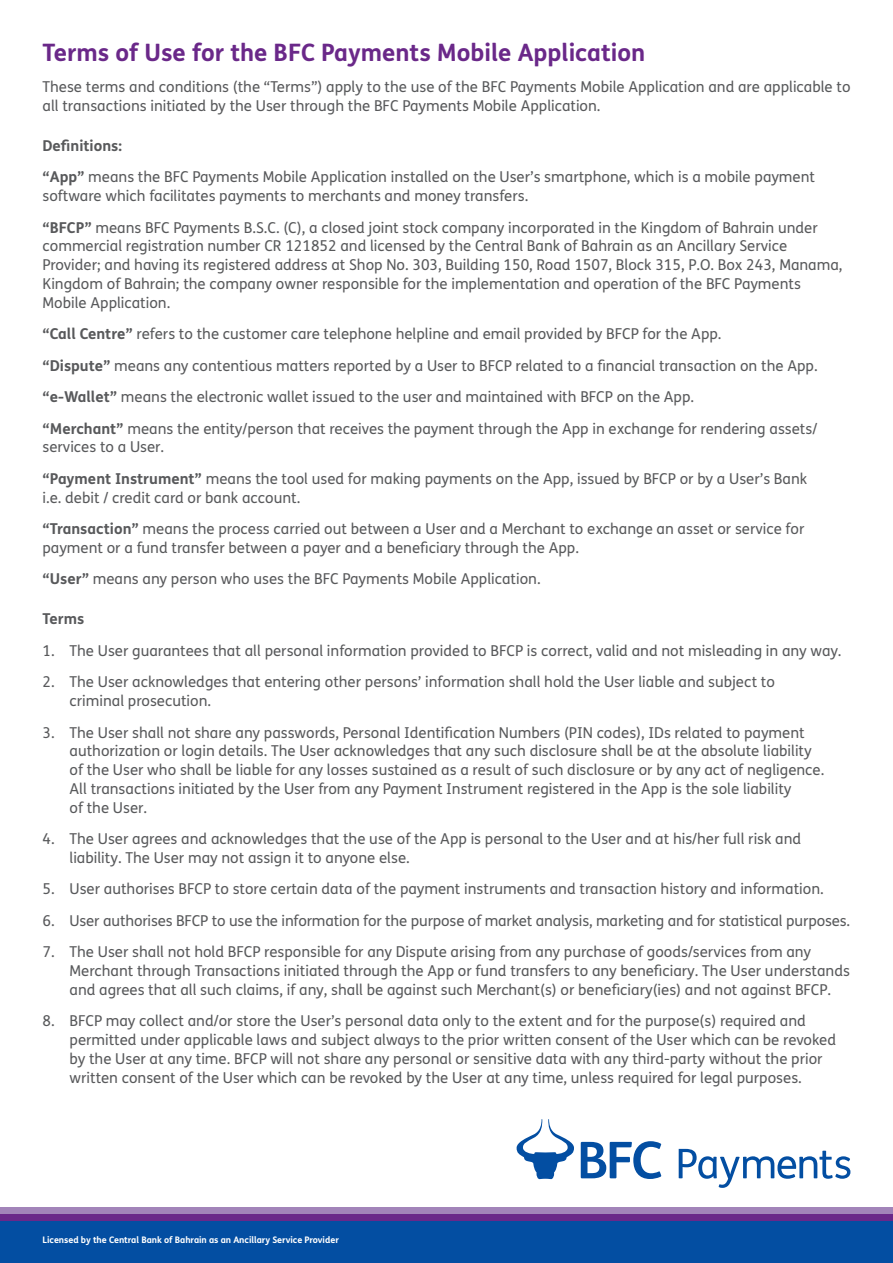
<style>
.page{position:relative;width:893px;height:1263px;background:#fff}
.page>*{position:absolute;margin:0;border:0;box-sizing:border-box;transform-origin:0 0}
.t1{font:700 24px "FS Me";color:#6a2889}
.t2{font:15px/18.8px "FS Me";color:#58595b}
.t3{font:700 15px "FS Me";color:#58595b}
.t4{font:700 9px "FS Me";letter-spacing:-.005em;color:#fff}
.s1{font-weight:700}
</style>
<div class="page">
<svg style="left:517px;top:1119px;width:57px;height:60px"></svg>
<svg style="left:581px;top:1141px;width:80px;height:38px"></svg>
<svg style="left:679px;top:1149px;width:171px;height:39px"></svg>
<div style="left:0;top:1220px;width:893px;height:43px;background:#034ea2"></div>
<div style="left:0;top:1214px;width:893px;height:6px;background:#6a2889"></div>
<div style="left:0;top:1208px;width:893px;height:6px;background:#a284b9"></div>
<h1 class="t1" style="left:43px;top:33px;width:604px">Terms of Use for the BFC Payments Mobile Application</h1>
<p class="t2" style="left:43px;top:77px;width:809px">These terms and conditions (the “Terms”) apply to the use of the BFC Payments Mobile Application and are applicable to all transactions initiated by the User through the BFC Payments Mobile Application.</p>
<p class="t2" style="left:43px;top:129px;width:774px;line-height:31.5px"><span class="s1">Definitions:<br>“App”</span> means the BFC Payments Mobile Application installed on the User’s smartphone, which is a mobile payment</p>
<p class="t2" style="left:43px;top:180px;width:777px;line-height:31.5px">software which facilitates payments to merchants and money transfers.<br><span class="s1">“BFCP”</span> means BFC Payments B.S.C. (C), a closed joint stock company incorporated in the Kingdom of Bahrain under</p>
<p class="t2" style="left:43px;top:236px;width:801px">commercial registration number CR 121852 and licensed by the Central Bank of Bahrain as an Ancillary Service Provider; and having its registered address at Shop No. 303, Building 150, Road 1507, Block 315, P.O. Box 243, Manama, Kingdom of Bahrain; the company owner responsible for the implementation and operation of the BFC Payments Mobile Application.</p>
<p class="t2" style="left:43px;top:318px;width:777px;line-height:31.5px"><span class="s1">“Call Centre”</span> refers to the customer care telephone helpline and email provided by BFCP for the App.<br><span class="s1">“Dispute”</span> means any contentious matters reported by a User to BFCP related to a financial transaction on the App. <span class="s1">“e-Wallet”</span> means the electronic wallet issued to the user and maintained with BFCP on the App.<br><span class="s1">“Merchant”</span> means the entity/person that receives the payment through the App in exchange for rendering assets/</p>
<p class="t2" style="left:43px;top:431px;width:766px;line-height:31.5px">services to a User.<br><span class="s1">“Payment Instrument”</span> means the tool used for making payments on the App, issued by BFCP or by a User’s Bank</p>
<p class="t2" style="left:43px;top:481px;width:763px;line-height:31.5px">i.e. debit / credit card or bank account.<br><span class="s1">“Transaction”</span> means the process carried out between a User and a Merchant to exchange an asset or service for</p>
<p class="t2" style="left:43px;top:531px;width:538px;line-height:31.5px">payment or a fund transfer between a payer and a beneficiary through the App. <span class="s1">“User”</span> means any person who uses the BFC Payments Mobile Application.</p>
<p class="t3" style="left:43px;top:607px;width:43px">Terms</p>
<p class="t2" style="left:43px;top:641px;width:800px">1. The User guarantees that all personal information provided to BFCP is correct, valid and not misleading in any way.</p>
<p class="t2" style="left:70px;top:672px;width:707px;text-indent:-27px">2. The User acknowledges that entering other persons’ information shall hold the User liable and subject to criminal prosecution.</p>
<p class="t2" style="left:70px;top:723px;width:756px;text-indent:-27px">3. The User shall not share any passwords, Personal Identification Numbers (PIN codes), IDs related to payment authorization or login details. The User acknowledges that any such disclosure shall be at the absolute liability of the User who shall be liable for any losses sustained as a result of such disclosure or by any act of negligence.<br>All transactions initiated by the User from any Payment Instrument registered in the App is the sole liability<br>of the User.</p>
<p class="t2" style="left:70px;top:829px;width:733px;text-indent:-27px">4. The User agrees and acknowledges that the use of the App is personal to the User and at his/her full risk and liability. The User may not assign it to anyone else.</p>
<p class="t2" style="left:43px;top:879px;width:783px">5. User authorises BFCP to store certain data of the payment instruments and transaction history and information.</p>
<p class="t2" style="left:43px;top:911px;width:809px">6. User authorises BFCP to use the information for the purpose of market analysis, marketing and for statistical purposes.</p>
<p class="t2" style="left:70px;top:942px;width:782px;text-indent:-27px">7. The User shall not hold BFCP responsible for any Dispute arising from any purchase of goods/services from any<br>Merchant through Transactions initiated through the App or fund transfers to any beneficiary. The User understands and agrees that all such claims, if any, shall be against such Merchant(s) or beneficiary(ies) and not against BFCP.</p>
<p class="t2" style="left:70px;top:1011px;width:768px;text-indent:-27px">8. BFCP may collect and/or store the User’s personal data only to the extent and for the purpose(s) required and permitted under applicable laws and subject always to the prior written consent of the User which can be revoked by the User at any time. BFCP will not share any personal or sensitive data with any third-party without the prior written consent of the User which can be revoked by the User at any time, unless required for legal purposes.</p>
<p class="t4" style="left:43px;top:1232px;width:298px">Licensed by the Central Bank of Bahrain as an Ancillary Service Provider</p>
</div>
